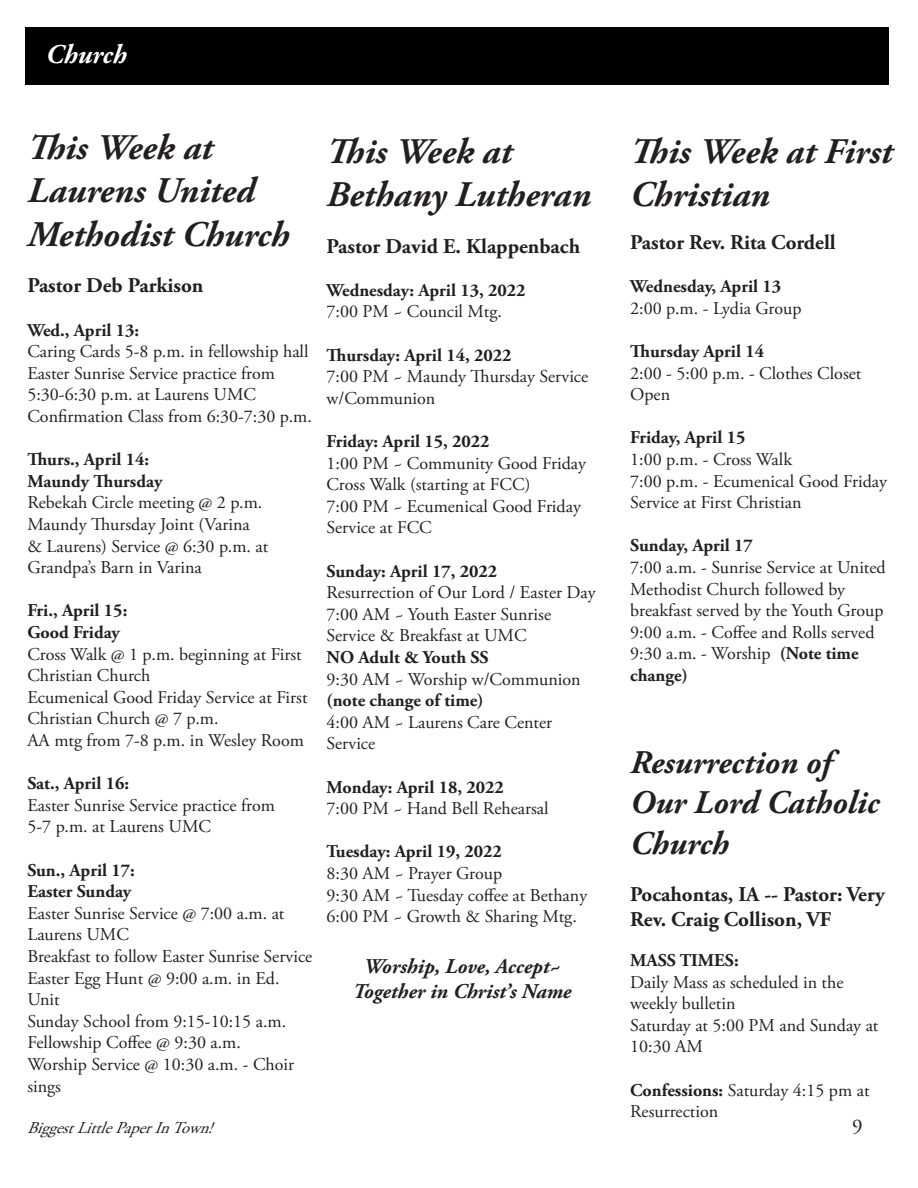
<style>
.page{position:relative;width:918px;height:1188px;background:#fff}
.page>*{position:absolute;margin:0;border:0;box-sizing:border-box;transform-origin:0 0}
.Heading_1{font:italic 700 36px/43.2px "Adobe Garamond Pro";color:#231f20}
.Heading_1-2{font:italic 700 33px/40.5px "Adobe Garamond Pro";color:#231f20}
.t1{font:italic 700 27px "Adobe Garamond Pro";color:#fff}
.Heading_1-3{font:700 21px/25.2px "Adobe Garamond Pro";color:#231f20}
.t2{font:italic 700 21px "Adobe Garamond Pro";color:#231f20}
.t3{font:21px "Adobe Garamond Pro";color:#231f20}
.Heading_1-4{font:18px/21.6px "Adobe Garamond Pro";color:#231f20}
.Heading_1-5{font:700 18px "Adobe Garamond Pro";color:#231f20}
.t4{font:italic 16.5px "Adobe Garamond Pro";color:#231f20}
.s1{font-weight:700}
</style>
<div class="page">
<div style="left:25px;top:27px;width:864px;height:58px;background:#000"></div>
<p class="t1" style="left:46px;top:39px;width:82px">Church</p>
<p class="Heading_1" style="left:27px;top:127px;width:187px">This Week at</p>
<p class="Heading_1" style="left:27px;top:170px;width:263px">Laurens United<br>Methodist Church</p>
<p class="Heading_1-3" style="left:27px;top:274px;width:178px">Pastor Deb Parkison</p>
<p class="Heading_1-5" style="left:27px;top:320px;width:113px">Wed., April 13:</p>
<p class="Heading_1-4" style="left:27px;top:341px;width:283px">Caring Cards 5-8 p.m. in fellowship hall</p>
<p class="Heading_1-4" style="left:27px;top:363px;width:249px">Easter Sunrise Service practice from<br>5:30-6:30 p.m. at Laurens UMC</p>
<p class="Heading_1-4" style="left:27px;top:406px;width:286px">Confirmation Class from 6:30-7:30 p.m.</p>
<p class="Heading_1-5" style="left:27px;top:449px;width:123px">Thurs., April 14:</p>
<p class="Heading_1-5" style="left:27px;top:471px;width:137px">Maundy Thursday</p>
<p class="Heading_1-4" style="left:27px;top:493px;width:236px">Rebekah Circle meeting @ 2 p.m.</p>
<p class="Heading_1-4" style="left:27px;top:514px;width:242px">Maundy Thursday Joint (Varina &amp; Laurens) Service @ 6:30 p.m. at<br>Grandpa’s Barn in Varina</p>
<p class="Heading_1-5" style="left:27px;top:600px;width:101px">Fri., April 15:</p>
<p class="Heading_1-5" style="left:27px;top:622px;width:94px">Good Friday</p>
<p class="Heading_1-4" style="left:27px;top:644px;width:276px">Cross Walk @ 1 p.m. beginning at First<br>Christian Church</p>
<p class="Heading_1-4" style="left:27px;top:687px;width:282px">Ecumenical Good Friday Service at First<br>Christian Church @ 7 p.m.</p>
<p class="Heading_1-4" style="left:27px;top:730px;width:278px">AA mtg from 7-8 p.m. in Wesley Room</p>
<p class="Heading_1-5" style="left:27px;top:773px;width:103px">Sat., April 16:</p>
<p class="Heading_1-4" style="left:27px;top:795px;width:249px">Easter Sunrise Service practice from</p>
<p class="Heading_1-4" style="left:27px;top:817px;width:185px">5-7 p.m. at Laurens UMC</p>
<p class="Heading_1-5" style="left:27px;top:860px;width:109px">Sun., April 17:</p>
<p class="Heading_1-5" style="left:27px;top:881px;width:106px">Easter Sunday</p>
<p class="Heading_1-4" style="left:27px;top:903px;width:259px">Easter Sunrise Service @ 7:00 a.m. at<br>Laurens UMC</p>
<p class="Heading_1-4" style="left:27px;top:946px;width:286px">Breakfast to follow Easter Sunrise Service</p>
<p class="Heading_1-4" style="left:27px;top:968px;width:254px">Easter Egg Hunt @ 9:00 a.m. in Ed.<br>Unit</p>
<p class="Heading_1-4" style="left:27px;top:1011px;width:260px">Sunday School from 9:15-10:15 a.m.</p>
<p class="Heading_1-4" style="left:27px;top:1033px;width:215px">Fellowship Coffee @ 9:30 a.m.</p>
<p class="Heading_1-4" style="left:27px;top:1054px;width:268px">Worship Service @ 10:30 a.m. - Choir sings</p>
<p class="Heading_1" style="left:327px;top:130px;width:266px">This Week at<br>Bethany Lutheran</p>
<p class="Heading_1-3" style="left:327px;top:234px;width:255px">Pastor David E. Klappenbach</p>
<p class="Heading_1-5" style="left:327px;top:280px;width:200px">Wednesday: April 13, 2022</p>
<p class="Heading_1-4" style="left:327px;top:301px;width:177px">7:00 PM ~ Council Mtg.</p>
<p class="Heading_1-5" style="left:327px;top:344px;width:186px">Thursday: April 14, 2022</p>
<p class="Heading_1-4" style="left:327px;top:366px;width:263px">7:00 PM ~ Maundy Thursday Service w/Communion</p>
<p class="Heading_1-5" style="left:327px;top:431px;width:165px">Friday: April 15, 2022</p>
<p class="Heading_1-4" style="left:327px;top:453px;width:261px">1:00 PM ~ Community Good Friday<br>Cross Walk (starting at FCC)</p>
<p class="Heading_1-4" style="left:327px;top:496px;width:256px">7:00 PM ~ Ecumenical Good Friday<br>Service at FCC</p>
<p class="Heading_1-5" style="left:327px;top:560px;width:172px">Sunday: April 17, 2022</p>
<p class="Heading_1-4" style="left:327px;top:582px;width:271px">Resurrection of Our Lord / Easter Day</p>
<p class="Heading_1-4" style="left:327px;top:604px;width:226px">7:00 AM ~ Youth Easter Sunrise<br>Service &amp; Breakfast at UMC</p>
<p class="Heading_1-5" style="left:327px;top:647px;width:164px">NO Adult &amp; Youth SS</p>
<p class="Heading_1-4" style="left:327px;top:669px;width:256px">9:30 AM ~ Worship w/Communion <span class="s1">(note change of time)</span></p>
<p class="Heading_1-4" style="left:327px;top:712px;width:227px">4:00 AM ~ Laurens Care Center<br>Service</p>
<p class="Heading_1-5" style="left:327px;top:776px;width:179px">Monday: April 18, 2022</p>
<p class="Heading_1-4" style="left:327px;top:798px;width:224px">7:00 PM ~ Hand Bell Rehearsal</p>
<p class="Heading_1-5" style="left:327px;top:841px;width:177px">Tuesday: April 19, 2022</p>
<p class="Heading_1-4" style="left:327px;top:863px;width:177px">8:30 AM ~ Prayer Group</p>
<p class="Heading_1-4" style="left:327px;top:885px;width:262px">9:30 AM ~ Tuesday coffee at Bethany</p>
<p class="Heading_1-4" style="left:327px;top:906px;width:252px">6:00 PM ~ Growth &amp; Sharing Mtg.</p>
<p class="t2" style="left:364px;top:954px;width:198px">Worship, Love, Accept~</p>
<p class="t2" style="left:353px;top:979px;width:220px">Together in Christ’s Name</p>
<p class="Heading_1" style="left:630px;top:130px;width:264px">This Week at First<br>Christian</p>
<p class="Heading_1-3" style="left:630px;top:230px;width:207px">Pastor Rev. Rita Cordell</p>
<p class="Heading_1-5" style="left:630px;top:276px;width:152px">Wednesday, April 13</p>
<p class="Heading_1-4" style="left:630px;top:298px;width:173px">2:00 p.m. - Lydia Group</p>
<p class="Heading_1-5" style="left:630px;top:341px;width:135px">Thursday April 14</p>
<p class="Heading_1-4" style="left:630px;top:363px;width:233px">2:00 - 5:00 p.m. - Clothes Closet<br>Open</p>
<p class="Heading_1-5" style="left:630px;top:427px;width:117px">Friday, April 15</p>
<p class="Heading_1-4" style="left:630px;top:449px;width:163px">1:00 p.m. - Cross Walk</p>
<p class="Heading_1-4" style="left:630px;top:471px;width:258px">7:00 p.m. - Ecumenical Good Friday<br>Service at First Christian</p>
<p class="Heading_1-5" style="left:630px;top:535px;width:124px">Sunday, April 17</p>
<p class="Heading_1-4" style="left:630px;top:557px;width:257px">7:00 a.m. - Sunrise Service at United<br>Methodist Church followed by breakfast served by the Youth Group</p>
<p class="Heading_1-4" style="left:630px;top:622px;width:246px">9:00 a.m. - Coffee and Rolls served</p>
<p class="Heading_1-4" style="left:630px;top:643px;width:230px">9:30 a.m. - Worship <span class="s1">(Note time change)</span></p>
<p class="Heading_1-2" style="left:630px;top:743px;width:251px">Resurrection of<br>Our Lord Catholic<br>Church</p>
<p class="Heading_1-3" style="left:630px;top:882px;width:256px">Pocahontas, IA -- Pastor: Very<br>Rev. Craig Collison, VF</p>
<p class="Heading_1-5" style="left:630px;top:950px;width:110px">MASS TIMES:</p>
<p class="Heading_1-4" style="left:630px;top:972px;width:215px">Daily Mass as scheduled in the weekly bulletin</p>
<p class="Heading_1-4" style="left:630px;top:1015px;width:250px">Saturday at 5:00 PM and Sunday at<br>10:30 AM</p>
<p class="Heading_1-4" style="left:630px;top:1080px;width:241px"><span class="s1">Confessions:</span> Saturday 4:15 pm at<br>Resurrection</p>
<p class="t4" style="left:27px;top:1118px;width:195px">BiggestLittlePaperInTown!</p>
<p class="t3" style="left:852px;top:1114px;width:12px">9</p>
</div>
